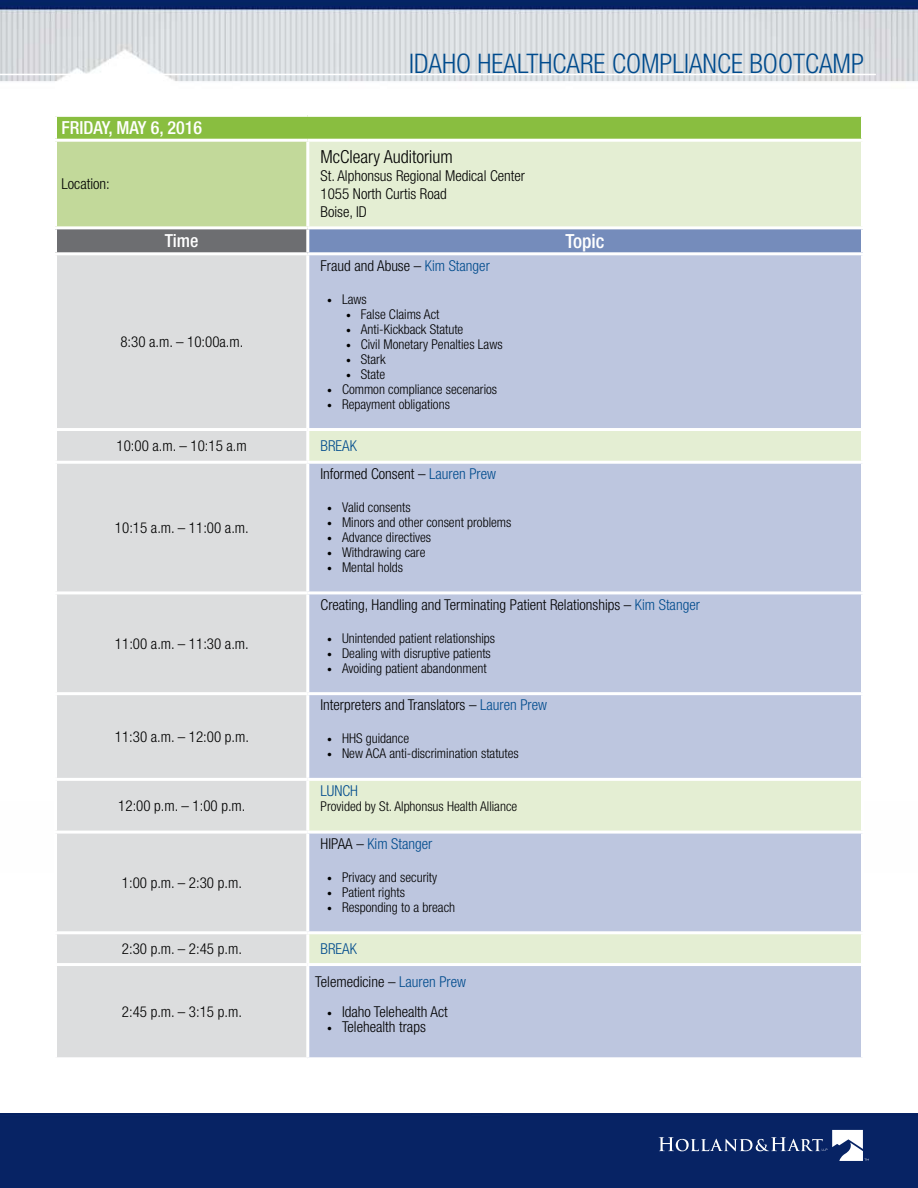
<style>
.page{position:relative;width:918px;height:1188px;background:#fff}
.page>*{position:absolute;margin:0;border:0;box-sizing:border-box;transform-origin:0 0}
.t1{font:300 condensed 27px "Helvetica Neue LT Std";color:#004b8d}
.t2{font:500 condensed 19.5px "Helvetica Neue LT Std";color:#fff}
.t3{font:500 condensed 18px "Helvetica Neue LT Std";color:#fff}
.t4{font:300 condensed 18px "Helvetica Neue LT Std";color:#000}
.t5{font:300 condensed 15px/18px "Helvetica Neue LT Std";color:#000}
.t6{font:300 condensed 15px "Helvetica Neue LT Std";color:#004b8d}
.t7{font:300 condensed 13.5px "Helvetica Neue LT Std";color:#000}
.s1{color:#004b8d}
.s2{font-weight:400;font-size:9.75px}
.s3{color:#000}
</style>
<div class="page">
<div style="left:0;top:1113px;width:918px;height:75px;background:#072364"></div>
<img style="left:0;top:0;width:918px;height:82px">
<svg style="left:659px;top:1130px;width:210px;height:31px;background:#374d82"></svg>
<hr style="left:0;top:74px;width:876px;height:1px;background:#fff">
<div style="left:56px;top:115px;width:806px;height:25px;background:#89be40"></div>
<div style="left:56px;top:140px;width:252px;height:88px;background:#c2d99a"></div>
<div style="left:309px;top:142px;width:552px;height:84px;background:#e4eed3"></div>
<div style="left:56px;top:228px;width:252px;height:26px;background:#6d6e71"></div>
<div style="left:308px;top:228px;width:554px;height:26px;background:#758cbb"></div>
<div style="left:57px;top:255px;width:249px;height:802px;background:#dcddde"></div>
<svg style="left:309px;top:255px;width:552px;height:802px;background:#c2cbdd"></svg>
<hr style="left:54px;top:252px;width:254px;height:3px;background:#fff">
<hr style="left:308px;top:252px;width:556px;height:3px;background:#fff">
<hr style="left:54px;top:428px;width:254px;height:3px;background:#fff">
<hr style="left:308px;top:428px;width:556px;height:3px;background:#fff">
<hr style="left:54px;top:461px;width:254px;height:3px;background:#fff">
<hr style="left:308px;top:461px;width:556px;height:3px;background:#fff">
<hr style="left:54px;top:591px;width:254px;height:3px;background:#fff">
<hr style="left:308px;top:591px;width:556px;height:3px;background:#fff">
<hr style="left:54px;top:692px;width:254px;height:3px;background:#fff">
<hr style="left:54px;top:778px;width:254px;height:3px;background:#fff">
<hr style="left:54px;top:831px;width:254px;height:3px;background:#fff">
<hr style="left:54px;top:931px;width:254px;height:3px;background:#fff">
<hr style="left:308px;top:931px;width:556px;height:3px;background:#fff">
<hr style="left:54px;top:963px;width:254px;height:3px;background:#fff">
<hr style="left:308px;top:963px;width:556px;height:3px;background:#fff">
<hr style="left:861px;top:117px;width:3px;height:22px;background:#fff">
<hr style="left:861px;top:229px;width:3px;height:23px;background:#fff">
<hr style="left:54px;top:229px;width:3px;height:23px;background:#fff">
<hr style="left:306px;top:229px;width:3px;height:23px;background:#fff">
<hr style="left:54px;top:117px;width:3px;height:22px;background:#fff">
<hr style="left:54px;top:114px;width:254px;height:3px;background:#fff">
<hr style="left:308px;top:114px;width:556px;height:3px;background:#fff">
<hr style="left:54px;top:142px;width:3px;height:84px;background:#fff">
<hr style="left:54px;top:139px;width:254px;height:3px;background:#fff">
<hr style="left:54px;top:226px;width:254px;height:3px;background:#fff">
<hr style="left:306px;top:142px;width:3px;height:84px;background:#fff">
<hr style="left:308px;top:139px;width:556px;height:3px;background:#fff">
<hr style="left:308px;top:226px;width:556px;height:3px;background:#fff">
<hr style="left:308px;top:692px;width:556px;height:3px;background:#fff">
<hr style="left:308px;top:778px;width:556px;height:3px;background:#fff">
<hr style="left:308px;top:831px;width:556px;height:3px;background:#fff">
<h3 class="t3" style="left:62px;top:117px;width:142px">FRIDAY, MAY 6, 2016</h3>
<p class="t5" style="left:62px;top:175px;width:50px">Location:</p>
<h1 class="t1" style="left:409px;top:48px;width:456px">IDAHO HEALTHCARE COMPLIANCE BOOTCAMP</h1>
<h3 class="t4" style="left:321px;top:147px;width:134px">McCleary Auditorium</h3>
<p class="t5" style="left:321px;top:167px;width:206px">St. Alphonsus Regional Medical Center<br>1055 North Curtis Road<br>Boise, ID</p>
<h3 class="t3" style="left:165px;top:230px;width:35px">Time</h3>
<h2 class="t2" style="left:566px;top:229px;width:40px">Topic</h2>
<p class="t5" style="left:120px;top:333px;width:125px">8:30 a.m. – 10:00a.m.</p>
<p class="t5" style="left:321px;top:256px;width:171px">Fraud and Abuse – <span class="s1">Kim Stanger</span></p>
<p class="t7" style="left:327px;top:291px;width:41px"><span class="s2">•</span> Laws</p>
<p class="t7" style="left:346px;top:306px;width:95px"><span class="s2">•</span> False Claims Act</p>
<p class="t7" style="left:346px;top:321px;width:119px"><span class="s2">•</span> Anti-Kickback Statute</p>
<p class="t7" style="left:346px;top:336px;width:158px"><span class="s2">•</span> Civil Monetary Penalties Laws</p>
<p class="t7" style="left:346px;top:351px;width:41px"><span class="s2">•</span> Stark</p>
<p class="t7" style="left:346px;top:366px;width:41px"><span class="s2">•</span> State</p>
<p class="t7" style="left:327px;top:381px;width:171px"><span class="s2">•</span> Common compliance secenarios</p>
<p class="t7" style="left:327px;top:396px;width:124px"><span class="s2">•</span> Repayment obligations</p>
<p class="t5" style="left:116px;top:437px;width:132px">10:00 a.m. – 10:15 a.m</p>
<p class="t6" style="left:321px;top:437px;width:38px">BREAK</p>
<p class="t5" style="left:115px;top:519px;width:135px">10:15 a.m. – 11:00 a.m.</p>
<p class="t5" style="left:115px;top:634px;width:135px">11:00 a.m. – 11:30 a.m.</p>
<p class="t5" style="left:115px;top:727px;width:136px">11:30 a.m. – 12:00 p.m.</p>
<p class="t5" style="left:118px;top:797px;width:129px">12:00 p.m. – 1:00 p.m.</p>
<p class="t5" style="left:122px;top:873px;width:122px">1:00 p.m. – 2:30 p.m.</p>
<p class="t5" style="left:321px;top:465px;width:177px">Informed Consent – <span class="s1">Lauren Prew</span></p>
<p class="t7" style="left:327px;top:499px;width:85px"><span class="s2">•</span> Valid consents</p>
<p class="t7" style="left:327px;top:514px;width:186px"><span class="s2">•</span> Minors and other consent problems</p>
<p class="t7" style="left:327px;top:529px;width:105px"><span class="s2">•</span> Advance directives</p>
<p class="t7" style="left:327px;top:544px;width:100px"><span class="s2">•</span> Withdrawing care</p>
<p class="t7" style="left:327px;top:559px;width:77px"><span class="s2">•</span> Mental holds</p>
<p class="t5" style="left:321px;top:595px;width:381px">Creating, Handling and Terminating Patient Relationships – <span class="s1">Kim Stanger</span></p>
<p class="t7" style="left:327px;top:630px;width:169px"><span class="s2">•</span> Unintended patient relationships</p>
<p class="t7" style="left:327px;top:645px;width:165px"><span class="s2">•</span> Dealing with disruptive patients</p>
<p class="t7" style="left:327px;top:660px;width:161px"><span class="s2">•</span> Avoiding patient abandonment</p>
<p class="t5" style="left:321px;top:696px;width:228px">Interpreters and Translators – <span class="s1">Lauren Prew</span></p>
<p class="t7" style="left:327px;top:731px;width:83px"><span class="s2">•</span> HHS guidance</p>
<p class="t7" style="left:327px;top:746px;width:193px"><span class="s2">•</span> New ACA anti-discrimination statutes</p>
<p class="t6" style="left:321px;top:782px;width:39px">LUNCH</p>
<p class="t7" style="left:321px;top:799px;width:198px">Provided by St. Alphonsus Health Alliance</p>
<p class="t6" style="left:321px;top:835px;width:113px"><span class="s3">HIPAA –</span> Kim Stanger</p>
<p class="t7" style="left:327px;top:869px;width:111px"><span class="s2">•</span> Privacy and security</p>
<p class="t7" style="left:327px;top:884px;width:79px"><span class="s2">•</span> Patient rights</p>
<p class="t7" style="left:327px;top:899px;width:129px"><span class="s2">•</span> Responding to a breach</p>
<p class="t5" style="left:122px;top:940px;width:122px">2:30 p.m. – 2:45 p.m.</p>
<p class="t6" style="left:321px;top:940px;width:38px">BREAK</p>
<p class="t5" style="left:122px;top:1003px;width:122px">2:45 p.m. – 3:15 p.m.</p>
<p class="t5" style="left:315px;top:973px;width:152px">Telemedicine – <span class="s1">Lauren Prew</span></p>
<p class="t5" style="left:327px;top:1003px;width:122px"><span class="s2">•</span> Idaho Telehealth Act</p>
<p class="t5" style="left:327px;top:1018px;width:100px"><span class="s2">•</span> Telehealth traps</p>
</div>
